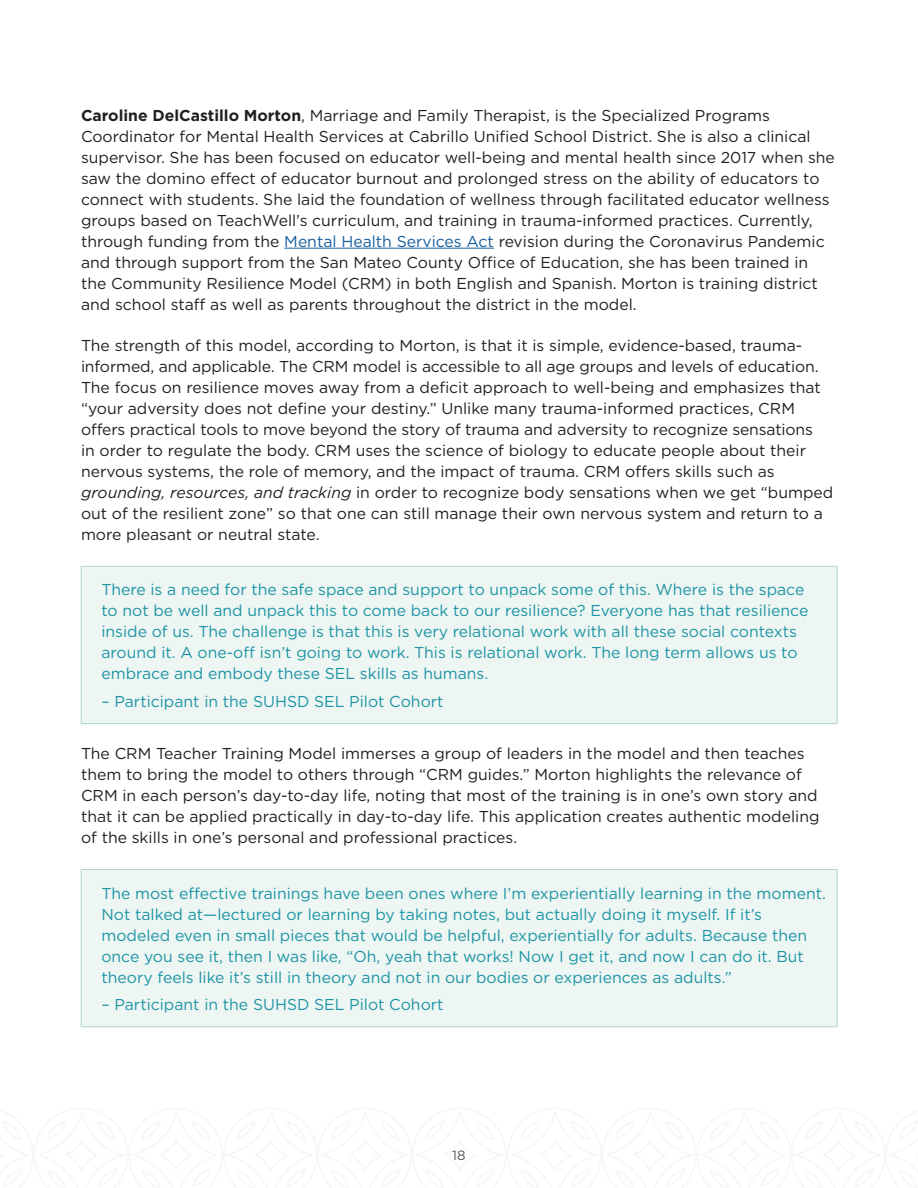
<style>
.page{position:relative;width:918px;height:1188px;background:#fff}
.page>*{position:absolute;margin:0;border:0;box-sizing:border-box;transform-origin:0 0}
.body_copy{font:15.75px/21px "Gotham";color:#231f20}
.Callout_copy_in_boxes{font:15.75px/21px "Gotham";color:#1d94a5}
.t1{font:13.5px "Gotham";color:#57585a}
.s1{font-weight:700}
.s2{color:#175d9e}
.s3{font-style:italic}
</style>
<div class="page">
<hr style="left:284px;top:248px;width:210px;height:1px;background:#175d9e">
<div style="left:81px;top:566px;width:756px;height:158px;background:#edf6f2"></div>
<hr style="left:81px;top:566px;width:756px;height:1px;background:#abd9c8">
<hr style="left:81px;top:566px;width:1px;height:157px;background:#abd9c8">
<hr style="left:837px;top:566px;width:1px;height:157px;background:#abd9c8">
<hr style="left:81px;top:723px;width:756px;height:1px;background:#abd9c8">
<div style="left:81px;top:869px;width:756px;height:158px;background:#edf6f2"></div>
<hr style="left:81px;top:869px;width:756px;height:1px;background:#abd9c8">
<hr style="left:81px;top:870px;width:1px;height:157px;background:#abd9c8">
<hr style="left:837px;top:870px;width:1px;height:157px;background:#abd9c8">
<hr style="left:81px;top:1027px;width:756px;height:1px;background:#abd9c8">
<p class="body_copy" style="left:81px;top:104px;width:755px"><span class="s1">Caroline DelCastillo Morton</span>, Marriage and Family Therapist, is the Specialized Programs Coordinator for Mental Health Services at Cabrillo Unified School District. She is also a clinical supervisor. She has been focused on educator well-being and mental health since 2017 when she saw the domino effect of educator burnout and prolonged stress on the ability of educators to connect with students. She laid the foundation of wellness through facilitated educator wellness groups based on TeachWell’s curriculum, and training in trauma-informed practices. Currently, through funding from the <span class="s2">Mental Health Services Act</span> revision during the Coronavirus Pandemic and through support from the San Mateo County Office of Education, she has been trained in the Community Resilience Model (CRM) in both English and Spanish. Morton is training district and school staff as well as parents throughout the district in the model.</p>
<p class="body_copy" style="left:81px;top:334px;width:754px">The strength of this model, according to Morton, is that it is simple, evidence-based, trauma&shy;informed, and applicable. The CRM model is accessible to all age groups and levels of education.<br>The focus on resilience moves away from a deficit approach to well-being and emphasizes that “your adversity does not define your destiny.” Unlike many trauma-informed practices, CRM offers practical tools to move beyond the story of trauma and adversity to recognize sensations<br>in order to regulate the body. CRM uses the science of biology to educate people about their nervous systems, the role of memory, and the impact of trauma. CRM offers skills such as <span class="s3">grounding, resources, and tracking</span> in order to recognize body sensations when we get “bumped out of the resilient zone” so that one can still manage their own nervous system and return to a more pleasant or neutral state.</p>
<p class="Callout_copy_in_boxes" style="left:101px;top:579px;width:708px">There is a need for the safe space and support to unpack some of this. Where is the space to not be well and unpack this to come back to our resilience? Everyone has that resilience inside of us. The challenge is that this is very relational work with all these social contexts around it. A one-off isn’t going to work. This is relational work. The long term allows us to embrace and embody these SEL skills as humans.</p>
<p class="Callout_copy_in_boxes" style="left:101px;top:691px;width:344px">– Participant in the SUHSD SEL Pilot Cohort</p>
<p class="body_copy" style="left:81px;top:743px;width:740px">The CRM Teacher Training Model immerses a group of leaders in the model and then teaches them to bring the model to others through “CRM guides.” Morton highlights the relevance of CRM in each person’s day-to-day life, noting that most of the training is in one’s own story and that it can be applied practically in day-to-day life. This application creates authentic modeling of the skills in one’s personal and professional practices.</p>
<p class="Callout_copy_in_boxes" style="left:101px;top:882px;width:726px">The most effective trainings have been ones where I’m experientially learning in the moment.<br>Not talked at—lectured or learning by taking notes, but actually doing it myself. If it’s modeled even in small pieces that would be helpful, experientially for adults. Because then once you see it, then I was like, “Oh, yeah that works! Now I get it, and now I can do it. But theory feels like it’s still in theory and not in our bodies or experiences as adults.”</p>
<p class="Callout_copy_in_boxes" style="left:101px;top:994px;width:344px">– Participant in the SUHSD SEL Pilot Cohort</p>
<p class="t1" style="left:452px;top:1146px;width:15px">18</p>
</div>
